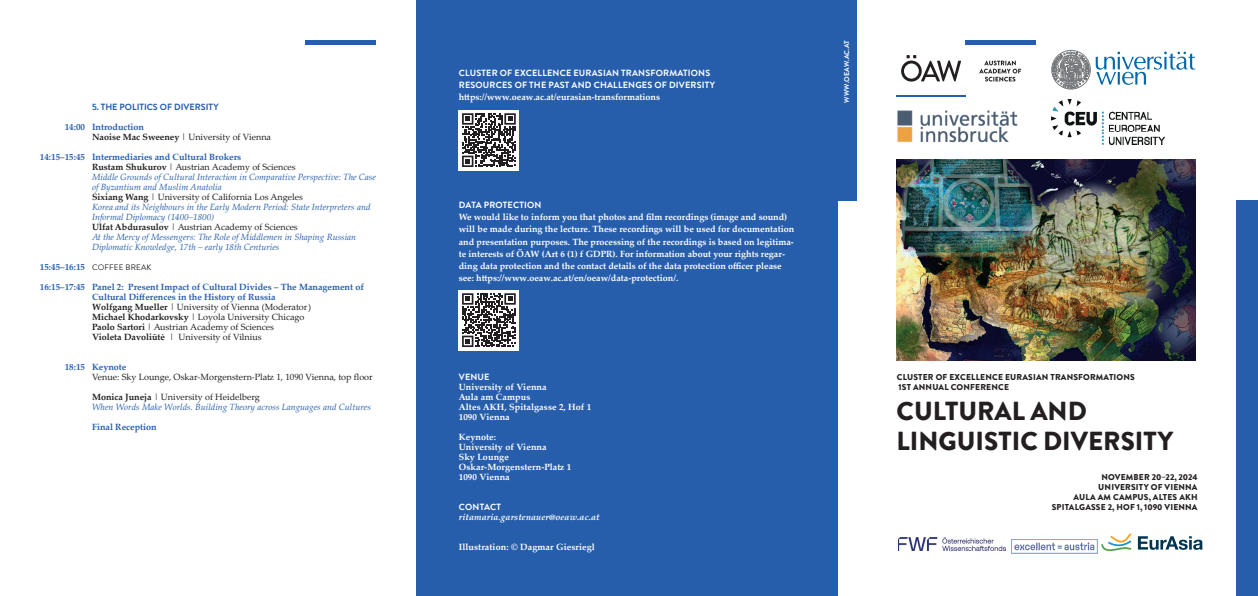
<style>
.page{position:relative;width:1258px;height:596px;background:#fff}
.page>*{position:absolute;margin:0;border:0;box-sizing:border-box;transform-origin:0 0}
.t1{font:900 26px/30px "Brandon Grotesque";color:#231f20}
.t2{font:700 9px/10px "Palatino Linotype";color:#fff}
.t3{font:italic 9px/10px "Palatino Linotype";color:#275eac}
.t4{font:700 9px/10px "Palatino Linotype";color:#275eac}
.t5{font:9px/10px "Palatino Linotype";color:#231f20}
.t6{font:700 9px/12px "Brandon Grotesque";letter-spacing:.02em;color:#fff}
.t7{font:italic 700 9px "Palatino Linotype";letter-spacing:.01em;color:#fff}
.t8{font:700 9px "Brandon Grotesque";color:#275eac}
.t9{font:900 8.5px/10px "Brandon Grotesque";letter-spacing:.02em;color:#231f20}
.t10{font:700 7px "Brandon Grotesque";letter-spacing:.02em;color:#fff}
.s1{font-weight:700;color:#275eac}
.s2{font-weight:700}
.s3{font-weight:700;font-style:normal}
.s4{font-weight:700;font-style:normal;color:#231f20}
.s5{font-style:normal;color:#231f20}
.s6{font-family:"Brandon Grotesque";font-weight:400;font-size:8px;color:#231f20}
.s7{color:#231f20}
.s8{font-weight:400;color:#231f20}
</style>
<div class="page">
<div style="left:1236px;top:330px;width:21px;height:265px;background:#275eac"></div>
<div style="left:1236px;top:200px;width:21px;height:132px;background:#275eac"></div>
<div style="left:416px;top:0;width:421px;height:595px;background:#275eac"></div>
<div style="left:836px;top:0;width:20px;height:200px;background:#275eac"></div>
<div style="left:896px;top:95px;width:69px;height:5px;background:#275eac"></div>
<div style="left:965px;top:40px;width:71px;height:5px;background:#275eac"></div>
<svg style="left:901px;top:55px;width:60px;height:26px"></svg>
<svg style="left:979px;top:61px;width:41px;height:20px"></svg>
<div style="left:459px;top:290px;width:60px;height:60px;background:#fff"></div>
<svg style="left:462px;top:293px;width:53px;height:54px"></svg>
<img style="left:896px;top:159px;width:299px;height:201px">
<div style="left:305px;top:40px;width:71px;height:5px;background:#275eac"></div>
<svg style="left:1051px;top:50px;width:144px;height:40px"></svg>
<img style="left:898px;top:537px;width:107px;height:13px">
<svg style="left:1101px;top:533px;width:30px;height:17px"></svg>
<svg style="left:1137px;top:536px;width:65px;height:13px"></svg>
<img style="left:896px;top:97px;width:122px;height:46px">
<img style="left:1051px;top:100px;width:113px;height:44px">
<img style="left:1011px;top:539px;width:85px;height:13px">
<div style="left:459px;top:110px;width:60px;height:60px;background:#fff"></div>
<svg style="left:462px;top:113px;width:53px;height:54px"></svg>
<p class="t8" style="left:92px;top:100px;width:128px">5. THE POLITICS OF DIVERSITY</p>
<p class="t5" style="left:92px;top:121px;width:180px;text-indent:-27px"><span class="s1">14:00 Introduction<br></span><span class="s2">Naoise Mac Sweeney</span> | University of Vienna</p>
<p class="t3" style="left:92px;top:151px;width:285px;text-indent:-52px"><span class="s3">14:15–15:45 Intermediaries and Cultural Brokers<br></span><span class="s4">Rustam Shukurov</span> <span class="s5">| Austrian Academy of Sciences<br></span>Middle Grounds of Cultural Interaction in Comparative Perspective: The Case of Byzantium and Muslim Anatolia<br><span class="s4">Sixiang Wang</span> <span class="s5">| University of California Los Angeles<br></span>Korea and its Neighbours in the Early Modern Period: State Interpreters and Informal Diplomacy (1400–1800)<br><span class="s4">Ulfat Abdurasulov</span> <span class="s5">| Austrian Academy of Sciences<br></span>At the Mercy of Messengers: The Role of Middlemen in Shaping Russian Diplomatic Knowledge, 17th – early 18th Centuries</p>
<p class="t4" style="left:40px;top:261px;width:113px">15:45‒16:15 <span class="s6">COFFEE BREAK</span></p>
<p class="t4" style="left:92px;top:281px;width:273px;text-indent:-52px">16:15‒17:45 Panel 2: Present Impact of Cultural Divides – The Management of Cultural Differences in the History of Russia<br><span class="s7">Wolfgang Mueller</span> <span class="s8">| University of Vienna (Moderator)<br></span><span class="s7">Michael Khodarkovsky</span> <span class="s8">| Loyola University Chicago<br></span><span class="s7">Paolo Sartori</span> <span class="s8">| Austrian Academy of Sciences<br></span><span class="s7">Violeta Davoliūtė</span> <span class="s8">| University of Vilnius</span></p>
<p class="t4" style="left:65px;top:361px;width:63px">18:15 Keynote</p>
<p class="t5" style="left:92px;top:371px;width:282px">Venue: Sky Lounge, Oskar-Morgenstern-Platz 1, 1090 Vienna, top floor</p>
<p class="t3" style="left:92px;top:391px;width:280px"><span class="s4">Monica Juneja</span> <span class="s5">| University of Heidelberg<br></span>When Words Make Worlds. Building Theory across Languages and Cultures</p>
<p class="t4" style="left:92px;top:421px;width:66px">Final Reception</p>
<p class="t6" style="left:459px;top:67px;width:258px">CLUSTER OF EXCELLENCE EURASIAN TRANSFORMATIONS<br>RESOURCES OF THE PAST AND CHALLENGES OF DIVERSITY</p>
<p class="t2" style="left:459px;top:92px;width:203px">https://www.oeaw.ac.at/eurasian-transformations</p>
<p class="t6" style="left:459px;top:199px;width:84px">DATA PROTECTION</p>
<p class="t2" style="left:459px;top:211px;width:337px;line-height:12px">We would like to inform you that photos and film recordings (image and sound) will be made during the lecture. These recordings will be used for documentation and presentation purposes. The processing of the recordings is based on legitima&shy;te interests of ÖAW (Art 6 (1) f GDPR). For information about your rights regar&shy;ding data protection and the contact details of the data protection officer please see: https://www.oeaw.ac.at/en/oeaw/data-protection/.</p>
<p class="t6" style="left:459px;top:371px;width:32px">VENUE</p>
<p class="t2" style="left:459px;top:381px;width:134px">University of Vienna<br>Aula am Campus<br>Altes AKH, Spitalgasse 2, Hof 1<br>1090 Vienna</p>
<p class="t2" style="left:459px;top:431px;width:114px">Keynote:<br>University of Vienna<br>Sky Lounge<br>Oskar-Morgenstern-Platz 1<br>1090 Vienna</p>
<p class="t6" style="left:459px;top:500px;width:44px">CONTACT</p>
<p class="t7" style="left:459px;top:510px;width:142px">ritamaria.garstenauer@oeaw.ac.at</p>
<p class="t2" style="left:459px;top:541px;width:137px">Illustration: © Dagmar Giesriegl</p>
<p class="t10" style="left:841px;top:102px;width:64px;rotate:-90deg">WWW.OEAW.AC.AT</p>
<p class="t9" style="left:896px;top:372px;width:239px">CLUSTER OF EXCELLENCE EURASIAN TRANSFORMATIONS<br>1ST ANNUAL CONFERENCE</p>
<h1 class="t1" style="left:896px;top:396px;width:278px">CULTURAL AND<br>LINGUISTIC DIVERSITY</h1>
<p class="t9" style="left:1051px;top:472px;width:147px;text-align:right">NOVEMBER 20–22, 2024<br>UNIVERSITY OF VIENNA<br>AULA AM CAMPUS, ALTES AKH<br>SPITALGASSE 2, HOF 1, 1090 VIENNA</p>
</div>
